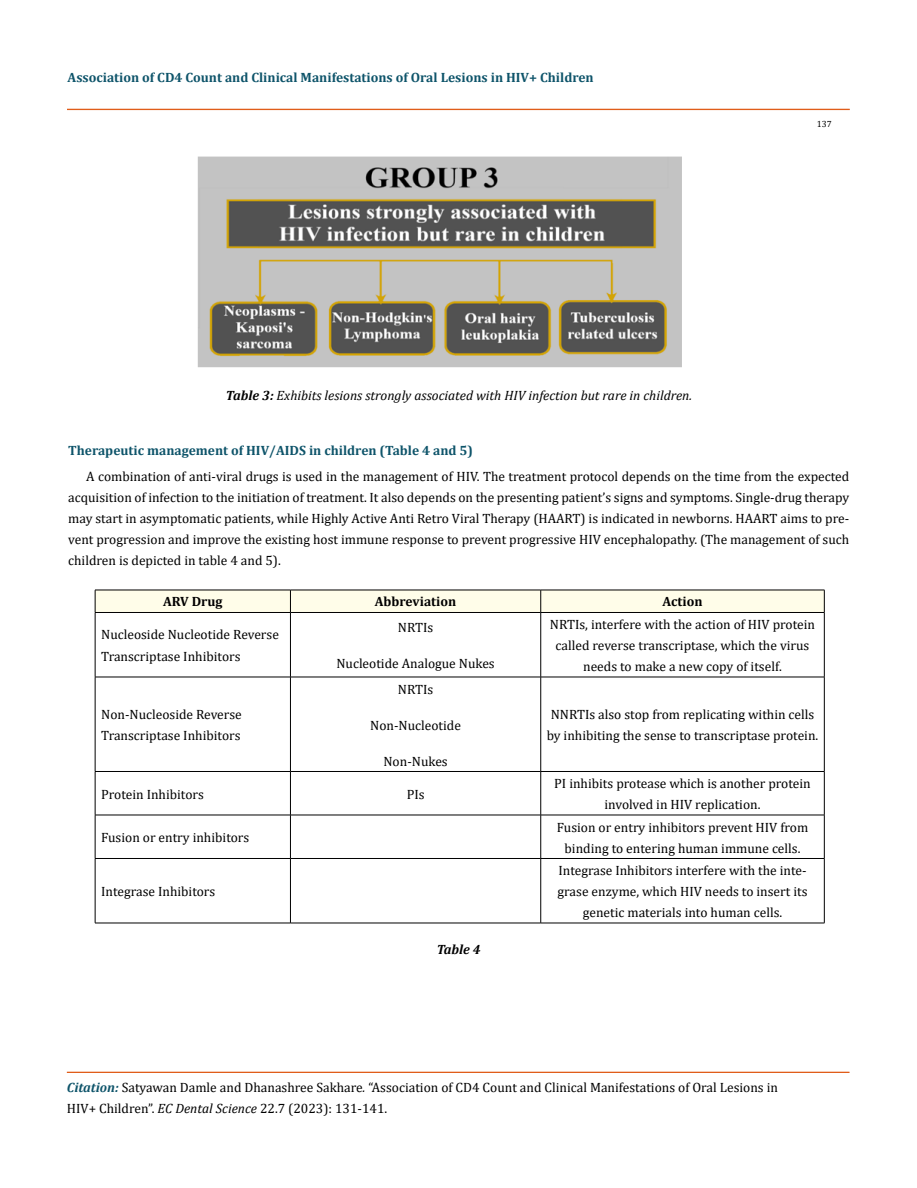
<style>
.page{position:relative;width:917px;height:1188px;background:#fff}
.page>*{position:absolute;margin:0;border:0;box-sizing:border-box;transform-origin:0 0}
.t1{font:13.5px/21px "Cambria";color:#000}
.t2{font:700 13.5px "Cambria";color:#0e546a}
.t3{font:italic 13.5px "Cambria";color:#000}
.t4{font:700 13.5px "Cambria";color:#000}
.t5{font:italic 700 13.5px "Cambria";color:#000}
.t6{font:9px "Cambria";color:#000}
.s1{font-weight:700}
.s2{font-weight:700;font-style:italic;color:#0e546a}
.s3{font-style:italic}
</style>
<div class="page">
<div style="left:67px;top:109px;width:782px;height:1px;border:1px solid #e05d1a"></div>
<div style="left:67px;top:1072px;width:782px;height:1px;border:1px solid #e05d1a"></div>
<img style="left:197px;top:156px;width:485px;height:212px">
<div style="left:95px;top:590px;width:730px;height:22px;background:#fffde9"></div>
<hr style="left:95px;top:612px;width:195px;height:1px;background:#000">
<hr style="left:95px;top:613px;width:1px;height:64px;background:#000">
<hr style="left:290px;top:612px;width:250px;height:1px;background:#000">
<hr style="left:290px;top:613px;width:1px;height:64px;background:#000">
<hr style="left:540px;top:612px;width:284px;height:1px;background:#000">
<hr style="left:540px;top:613px;width:1px;height:64px;background:#000">
<hr style="left:824px;top:613px;width:1px;height:64px;background:#000">
<hr style="left:95px;top:677px;width:195px;height:1px;background:#000">
<hr style="left:95px;top:677px;width:1px;height:94px;background:#000">
<hr style="left:290px;top:677px;width:250px;height:1px;background:#000">
<hr style="left:290px;top:677px;width:1px;height:94px;background:#000">
<hr style="left:540px;top:677px;width:284px;height:1px;background:#000">
<hr style="left:540px;top:677px;width:1px;height:94px;background:#000">
<hr style="left:824px;top:677px;width:1px;height:94px;background:#000">
<hr style="left:95px;top:771px;width:195px;height:1px;background:#000">
<hr style="left:95px;top:772px;width:1px;height:43px;background:#000">
<hr style="left:290px;top:771px;width:250px;height:1px;background:#000">
<hr style="left:290px;top:772px;width:1px;height:43px;background:#000">
<hr style="left:540px;top:771px;width:284px;height:1px;background:#000">
<hr style="left:540px;top:772px;width:1px;height:43px;background:#000">
<hr style="left:824px;top:772px;width:1px;height:43px;background:#000">
<hr style="left:95px;top:815px;width:195px;height:1px;background:#000">
<hr style="left:95px;top:815px;width:1px;height:43px;background:#000">
<hr style="left:290px;top:815px;width:250px;height:1px;background:#000">
<hr style="left:290px;top:815px;width:1px;height:43px;background:#000">
<hr style="left:540px;top:815px;width:284px;height:1px;background:#000">
<hr style="left:540px;top:815px;width:1px;height:43px;background:#000">
<hr style="left:824px;top:815px;width:1px;height:43px;background:#000">
<hr style="left:95px;top:858px;width:195px;height:1px;background:#000">
<hr style="left:95px;top:859px;width:1px;height:64px;background:#000">
<hr style="left:290px;top:858px;width:250px;height:1px;background:#000">
<hr style="left:290px;top:859px;width:1px;height:64px;background:#000">
<hr style="left:540px;top:858px;width:284px;height:1px;background:#000">
<hr style="left:540px;top:859px;width:1px;height:64px;background:#000">
<hr style="left:824px;top:859px;width:1px;height:64px;background:#000">
<hr style="left:95px;top:923px;width:195px;height:1px;background:#000">
<hr style="left:290px;top:923px;width:250px;height:1px;background:#000">
<hr style="left:540px;top:923px;width:284px;height:1px;background:#000">
<p class="t2" style="left:68px;top:68px;width:527px">Association of CD4 Count and Clinical Manifestations of Oral Lesions in HIV+ Children</p>
<p class="t3" style="left:226px;top:386px;width:467px"><span class="s1">Table 3:</span> Exhibits lesions strongly associated with HIV infection but rare in children.</p>
<p class="t6" style="left:816px;top:118px;width:16px">137</p>
<p class="t2" style="left:68px;top:441px;width:406px">Therapeutic management of HIV/AIDS in children (Table 4 and 5)</p>
<p class="t1" style="left:68px;top:466px;width:782px;text-align:justify;text-indent:18px">A combination of anti-viral drugs is used in the management of HIV. The treatment protocol depends on the time from the expected acquisition of infection to the initiation of treatment. It also depends on the presenting patient’s signs and symptoms. Single-drug therapy may start in asymptomatic patients, while Highly Active Anti Retro Viral Therapy (HAART) is indicated in newborns. HAART aims to pre&shy;vent progression and improve the existing host immune response to prevent progressive HIV encephalopathy. (The management of such children is depicted in table 4 and 5).</p>
<p class="t4" style="left:163px;top:592px;width:61px">ARV Drug</p>
<p class="t4" style="left:375px;top:592px;width:83px">Abbreviation</p>
<p class="t4" style="left:662px;top:592px;width:41px">Action</p>
<p class="t1" style="left:101px;top:624px;width:179px">Nucleoside Nucleotide Reverse<br>Transcriptase Inhibitors</p>
<p class="t1" style="left:550px;top:614px;width:267px;text-align:center">NRTIs, interfere with the action of HIV protein called reverse transcriptase, which the virus needs to make a new copy of itself.</p>
<p class="t1" style="left:398px;top:617px;width:37px">NRTIs</p>
<p class="t1" style="left:336px;top:653px;width:160px">Nucleotide Analogue Nukes</p>
<p class="t1" style="left:101px;top:704px;width:142px">Non-Nucleoside Reverse<br>Transcriptase Inhibitors</p>
<p class="t1" style="left:398px;top:678px;width:37px">NRTIs</p>
<p class="t1" style="left:370px;top:714px;width:92px">Non-Nucleotide</p>
<p class="t1" style="left:383px;top:750px;width:66px">Non-Nukes</p>
<p class="t1" style="left:546px;top:704px;width:273px">NNRTIs also stop from replicating within cells by inhibiting the sense to transcriptase protein.</p>
<p class="t1" style="left:101px;top:783px;width:104px">Protein Inhibitors</p>
<p class="t1" style="left:406px;top:783px;width:19px">PIs</p>
<p class="t1" style="left:554px;top:773px;width:258px;text-align:center">PI inhibits protease which is another protein involved in HIV replication.</p>
<p class="t1" style="left:101px;top:827px;width:150px">Fusion or entry inhibitors</p>
<p class="t1" style="left:557px;top:816px;width:253px;text-align:center">Fusion or entry inhibitors prevent HIV from binding to entering human immune cells.</p>
<p class="t1" style="left:101px;top:881px;width:116px">Integrase Inhibitors</p>
<p class="t1" style="left:557px;top:860px;width:251px;text-align:center">Integrase Inhibitors interfere with the inte&shy;grase enzyme, which HIV needs to insert its genetic materials into human cells.</p>
<p class="t5" style="left:436px;top:940px;width:46px">Table 4</p>
<p class="t1" style="left:67px;top:1077px;width:712px"><span class="s2">Citation:</span> Satyawan Damle and Dhanashree Sakhare<span class="s3">.</span> “Association of CD4 Count and Clinical Manifestations of Oral Lesions in<br>HIV+ Children”. <span class="s3">EC Dental Science</span> 22.7 (2023): 131-141.</p>
</div>
